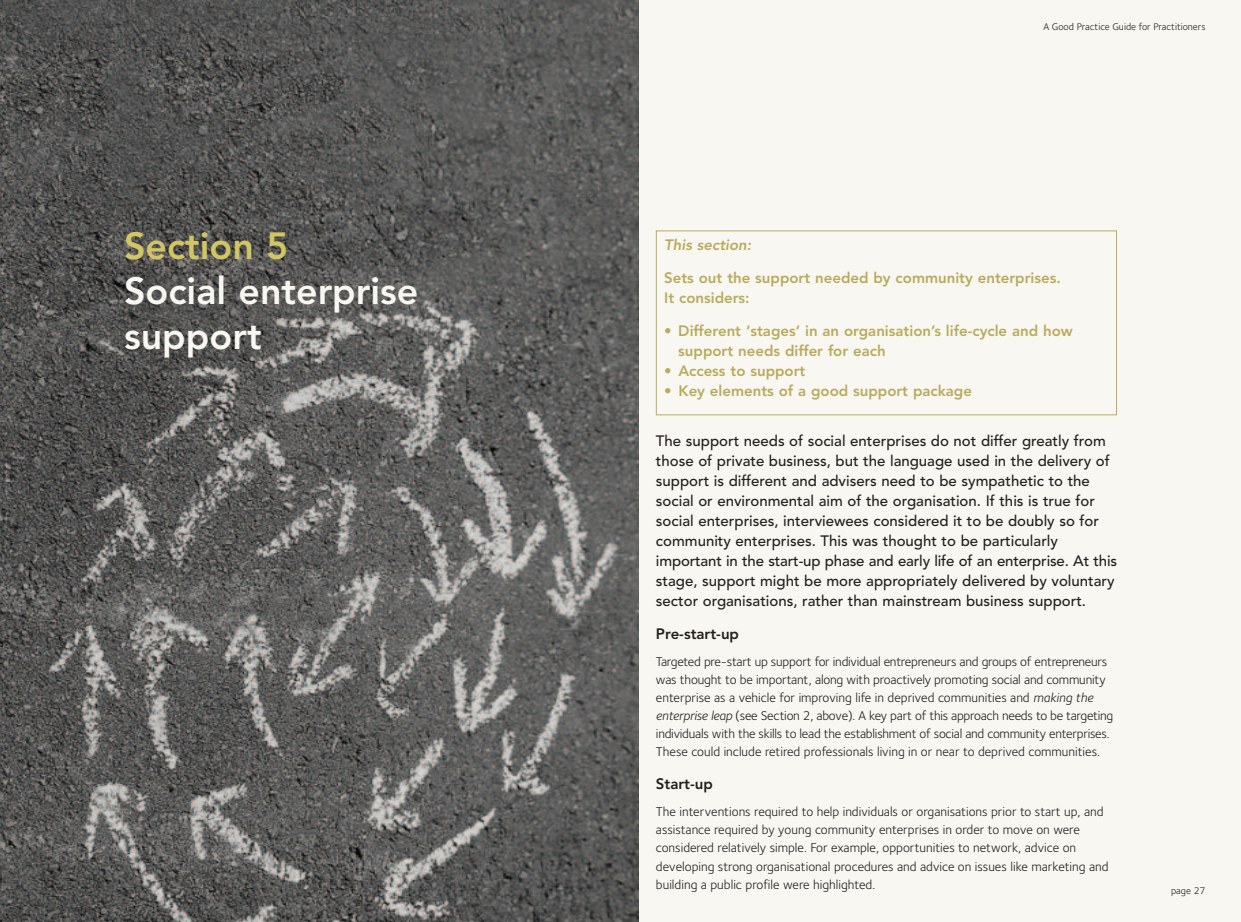
<style>
.page{position:relative;width:1241px;height:922px;background:#fff}
.page>*{position:absolute;margin:0;border:0;box-sizing:border-box;transform-origin:0 0}
.t1{font:800 37.5px/45px "Avenir";color:#f8f7f1}
.t2{font:800 37.5px "Avenir";color:#d1c663}
.t3{font:500 15px/20px "Avenir";color:#231f20}
.t4{font:800 15px/20px "Avenir";color:#b9ab5e}
.t5{font:800 15px "Avenir";color:#231f20}
.t6{font:italic 800 15px "Avenir";color:#b9ab5e}
.t7{font:13.12px/18.1px "Foundry Sterling";letter-spacing:-.02em;color:#231f20}
.t8{font:13.12px/18.1px "Foundry Sterling";color:#231f20}
.t9{font:10px "Foundry Sterling";color:#231f20}
.s1{font-style:italic}
</style>
<div class="page">
<div style="left:620px;top:0;width:620px;height:921px;background:#f8f7f1"></div>
<img style="left:0;top:0;width:638px;height:921px">
<div style="left:656px;top:230px;width:460px;height:185px;border:1px solid #b9ab5e"></div>
<h1 class="t2" style="left:124px;top:224px;width:166px">Section 5</h1>
<h1 class="t1" style="left:124px;top:268px;width:296px">Social enterprise support</h1>
<p class="t9" style="left:1043px;top:23px;width:164px">A Good Practice Guide for Practitioners</p>
<p class="t6" style="left:664px;top:236px;width:89px">This section:</p>
<p class="t4" style="left:664px;top:267px;width:398px">Sets out the support needed by community enterprises.<br>It considers:</p>
<p class="t4" style="left:678px;top:321px;width:396px;text-indent:-14px">• Different ‘stages’ in an organisation’s life-cycle and how support needs differ for each</p>
<p class="t4" style="left:664px;top:361px;width:143px">• Access to support</p>
<p class="t4" style="left:664px;top:381px;width:309px">• Key elements of a good support package</p>
<p class="t3" style="left:656px;top:430px;width:462px">The support needs of social enterprises do not differ greatly from those of private business, but the language used in the delivery of support is different and advisers need to be sympathetic to the social or environmental aim of the organisation. If this is true for social enterprises, interviewees considered it to be doubly so for community enterprises. This was thought to be particularly important in the start-up phase and early life of an enterprise. At this stage, support might be more appropriately delivered by voluntary sector organisations, rather than mainstream business support.</p>
<p class="t5" style="left:656px;top:624px;width:85px">Pre-start-up</p>
<p class="t7" style="left:656px;top:653px;width:459px">Targeted pre-start up support for individual entrepreneurs and groups of entrepreneurs was thought to be important, along with proactively promoting social and community enterprise as a vehicle for improving life in deprived communities and <span class="s1">making the enterprise leap</span> (see Section 2, above). A key part of this approach needs to be targeting individuals with the skills to lead the establishment of social and community enterprises.<br>These could include retired professionals living in or near to deprived communities.</p>
<p class="t5" style="left:656px;top:775px;width:58px">Start-up</p>
<p class="t8" style="left:656px;top:803px;width:454px">The interventions required to help individuals or organisations prior to start up, and assistance required by young community enterprises in order to move on were considered relatively simple. For example, opportunities to network, advice on developing strong organisational procedures and advice on issues like marketing and building a public profile were highlighted.</p>
<p class="t9" style="left:1170px;top:886px;width:36px">page 27</p>
</div>
